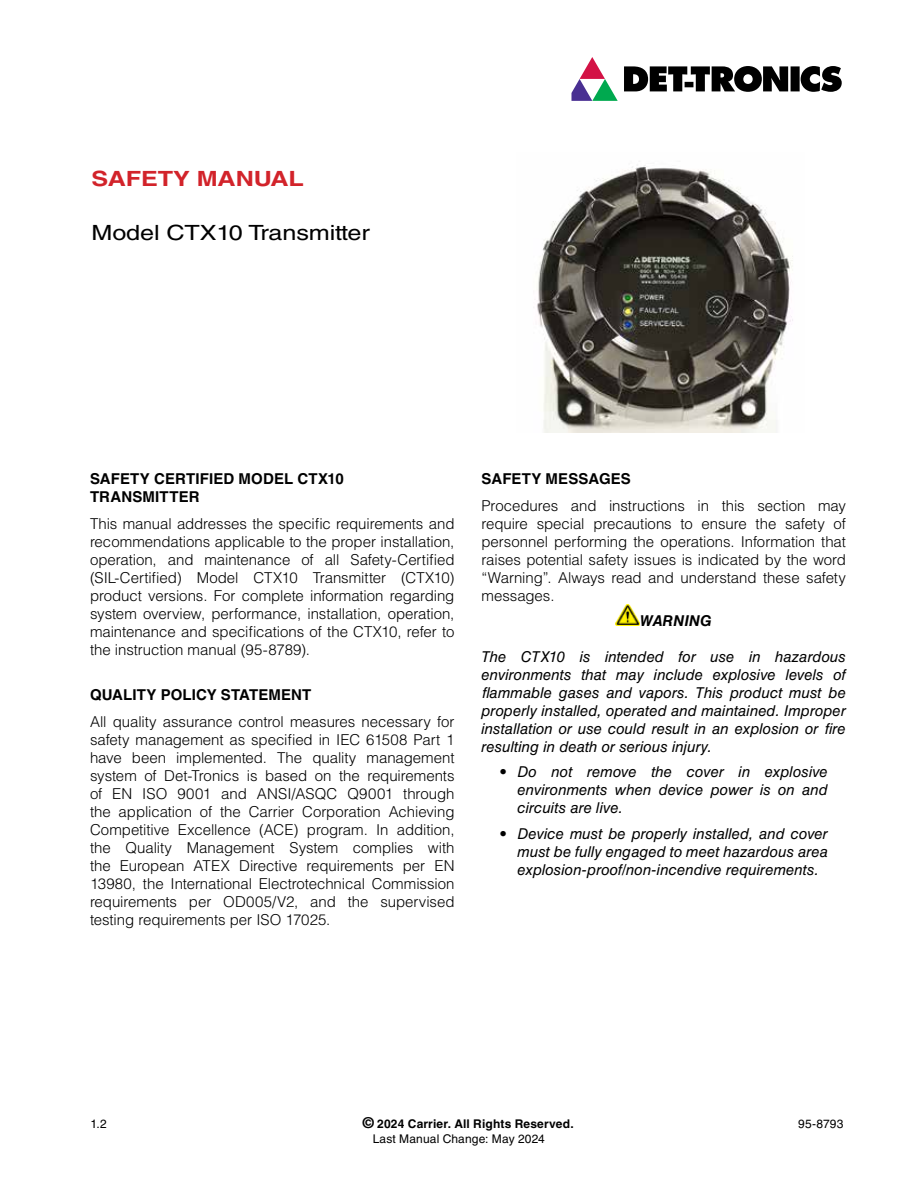
<style>
.page{position:relative;width:918px;height:1188px;background:#fff}
.page>*{position:absolute;margin:0;border:0;box-sizing:border-box;transform-origin:0 0}
.t1{font:21px "Helvetica LT Std";letter-spacing:-.005em;color:#000;scale:1.2 1}
.t2{font:700 21px "Helvetica LT Std";letter-spacing:-.005em;color:#d2232a;scale:1.2 1}
.t3{font:300 15px/18px "Helvetica LT Std";letter-spacing:-.005em;color:#000;text-align:justify}
.t4{font:italic 15px/18px "Helvetica LT Std";color:#000;text-align:justify}
.t5{font:700 15px/18px "Helvetica LT Std";letter-spacing:.01em;color:#000}
.t6{font:italic 700 15px "Helvetica LT Std";letter-spacing:.015em;color:#000}
.t7{font:12px "Helvetica LT Std";letter-spacing:.01em;color:#000}
.t8{font:700 12px "Helvetica LT Std";letter-spacing:.015em;color:#000}
.s1{font-size:15px}
</style>
<div class="page">
<svg style="left:571px;top:57px;width:47px;height:44px"></svg>
<svg style="left:624px;top:66px;width:218px;height:26px"></svg>
<img style="left:616px;top:604px;width:24px;height:21px">
<img style="left:537px;top:165px;width:256px;height:267px">
<h1 class="t2" style="left:92px;top:166px;width:179px">SAFETY MANUAL</h1>
<h1 class="t1" style="left:92px;top:221px;width:233px">Model CTX10 Transmitter</h1>
<p class="t5" style="left:90px;top:470px;width:255px">SAFETY CERTIFIED MODEL CTX10<br>TRANSMITTER</p>
<p class="t3" style="left:90px;top:515px;width:366px">This manual addresses the specific requirements and recommendations applicable to the proper installation, operation, and maintenance of all Safety-Certified (SIL‑Certified) Model CTX10 Transmitter (CTX10) product versions. For complete information regarding system overview, performance, installation, operation, maintenance and specifications of the CTX10, refer to the instruction manual (95-8789).</p>
<p class="t5" style="left:90px;top:686px;width:223px">QUALITY POLICY STATEMENT</p>
<p class="t3" style="left:90px;top:713px;width:366px">All quality assurance control measures necessary for safety management as specified in IEC 61508 Part 1 have been implemented. The quality management system of Det-Tronics is based on the requirements of EN ISO 9001 and ANSI/ASQC Q9001 through the application of the Carrier Corporation Achieving Competitive Excellence (ACE) program. In addition, the Quality Management System complies with the European ATEX Directive requirements per EN 13980, the International Electrotechnical Commission requirements per OD005/V2, and the supervised testing requirements per ISO 17025.</p>
<p class="t5" style="left:482px;top:470px;width:151px">SAFETY MESSAGES</p>
<p class="t3" style="left:482px;top:497px;width:366px">Procedures and instructions in this section may require special precautions to ensure the safety of personnel performing the operations. Information that raises potential safety issues is indicated by the word “Warning”. Always read and understand these safety messages.</p>
<p class="t6" style="left:640px;top:611px;width:74px">WARNING</p>
<p class="t4" style="left:482px;top:647px;width:366px">The CTX10 is intended for use in hazardous environments that may include explosive levels of flammable gases and vapors. This product must be properly installed, operated and maintained. Improper installation or use could result in an explosion or fire resulting in death or serious injury.</p>
<p class="t4" style="left:518px;top:763px;width:312px;text-indent:-18px">• Do not remove the cover in explosive environments when device power is on and circuits are live.</p>
<p class="t4" style="left:518px;top:824px;width:312px;text-indent:-18px">• Device must be properly installed, and cover must be fully engaged to meet hazardous area explosion-proof/non‑incendive requirements.</p>
<p class="t7" style="left:91px;top:1117px;width:18px">1.2</p>
<p class="t8" style="left:363px;top:1117px;width:213px"><span class="s1">©</span> 2024 Carrier. All Rights Reserved.</p>
<p class="t7" style="left:798px;top:1117px;width:47px">95-8793</p>
<p class="t7" style="left:373px;top:1131px;width:174px">Last Manual Change: May 2024</p>
</div>
